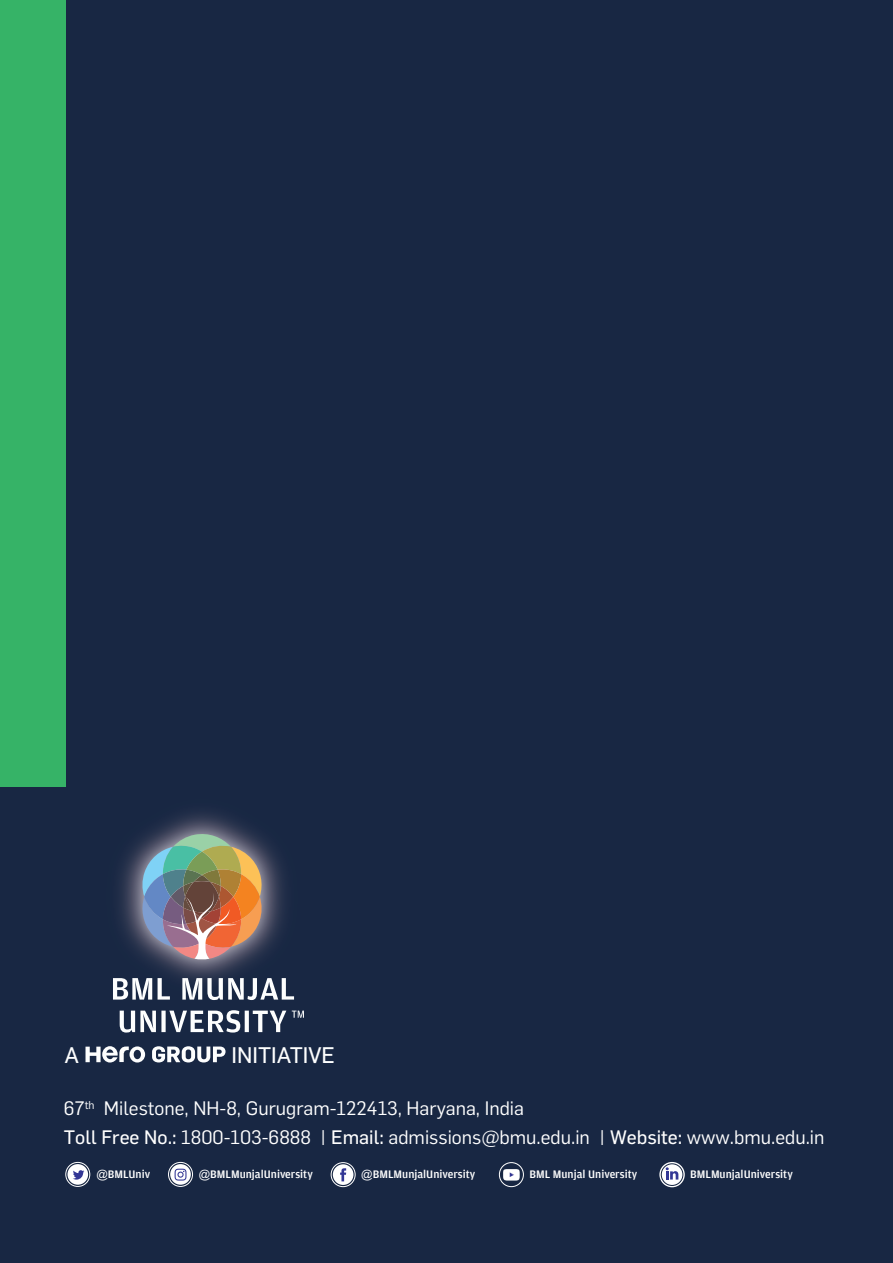
<style>
.page{position:relative;width:893px;height:1263px;background:#182743}
.page>*{position:absolute;margin:0;border:0;box-sizing:border-box;transform-origin:0 0}
.t1{font:22.2px "Flama Basic";color:#fdfefe}
.t2{font:19.2px/28.7px "Flama";color:#fff}
.t3{font:500 11.55px "Amplitude";color:#fff}
.s1{font-family:"Flama Basic"}
.s2{font-family:"Arial";font-weight:400;font-size:11.4px}
</style>
<div class="page">
<div style="left:0;top:0;width:66px;height:787px;background:#36b367"></div>
<div style="left:331px;top:1162px;width:24px;height:25px;border:1px solid #fff;border-radius:50%"></div>
<div style="left:333px;top:1164px;width:20px;height:21px;background:#fff;border-radius:50%"></div>
<svg style="left:340px;top:1168px;width:6px;height:13px"></svg>
<div style="left:659px;top:1162px;width:26px;height:25px;border:1px solid #fff;border-radius:50%"></div>
<svg style="left:662px;top:1164px;width:20px;height:21px"></svg>
<svg style="left:666px;top:1167px;width:12px;height:12px"></svg>
<div style="left:499px;top:1162px;width:25px;height:25px;border:1px solid #fff;border-radius:50%"></div>
<div style="left:65px;top:1162px;width:25px;height:25px;border:1px solid #fff;border-radius:50%"></div>
<div style="left:67px;top:1164px;width:21px;height:21px;background:#fff;border-radius:50%"></div>
<svg style="left:73px;top:1170px;width:11px;height:9px"></svg>
<div style="left:168px;top:1162px;width:25px;height:25px;border:1px solid #fff;border-radius:50%"></div>
<svg style="left:170px;top:1164px;width:21px;height:21px"></svg>
<svg style="left:175px;top:1169px;width:11px;height:11px"></svg>
<div style="left:503px;top:1169px;width:17px;height:11px;background:#fff;border-radius:4px"></div>
<svg style="left:510px;top:1172px;width:4px;height:5px"></svg>
<img style="left:120px;top:812px;width:164px;height:166px">
<svg style="left:113px;top:978px;width:191px;height:54px"></svg>
<svg style="left:140px;top:832px;width:124px;height:128px;background:#908074"></svg>
<svg style="left:86px;top:1046px;width:59px;height:16px"></svg>
<svg style="left:152px;top:1046px;width:74px;height:16px"></svg>
<p class="t1" style="left:64px;top:1039px;width:16px">A</p>
<p class="t1" style="left:232px;top:1039px;width:105px">INITIATIVE</p>
<p class="t2" style="left:64px;top:1093px;width:762px">67<sup>th</sup> Milestone, NH-8, Gurugram-122413, Haryana, India<br><span class="s1">Toll Free No.:</span> 1800-103-6888 | <span class="s1">Email:</span> admissions@bmu.edu.in | <span class="s1">Website:</span> www.bmu.edu.in</p>
<p class="t3" style="left:96px;top:1167px;width:55px"><span class="s2">@</span>BMLUniv</p>
<p class="t3" style="left:199px;top:1167px;width:116px"><span class="s2">@</span>BMLMunjalUniversity</p>
<p class="t3" style="left:361px;top:1168px;width:116px"><span class="s2">@</span>BMLMunjalUniversity</p>
<p class="t3" style="left:529px;top:1168px;width:109px">BML Munjal University</p>
<p class="t3" style="left:690px;top:1168px;width:104px">BMLMunjalUniversity</p>
</div>
